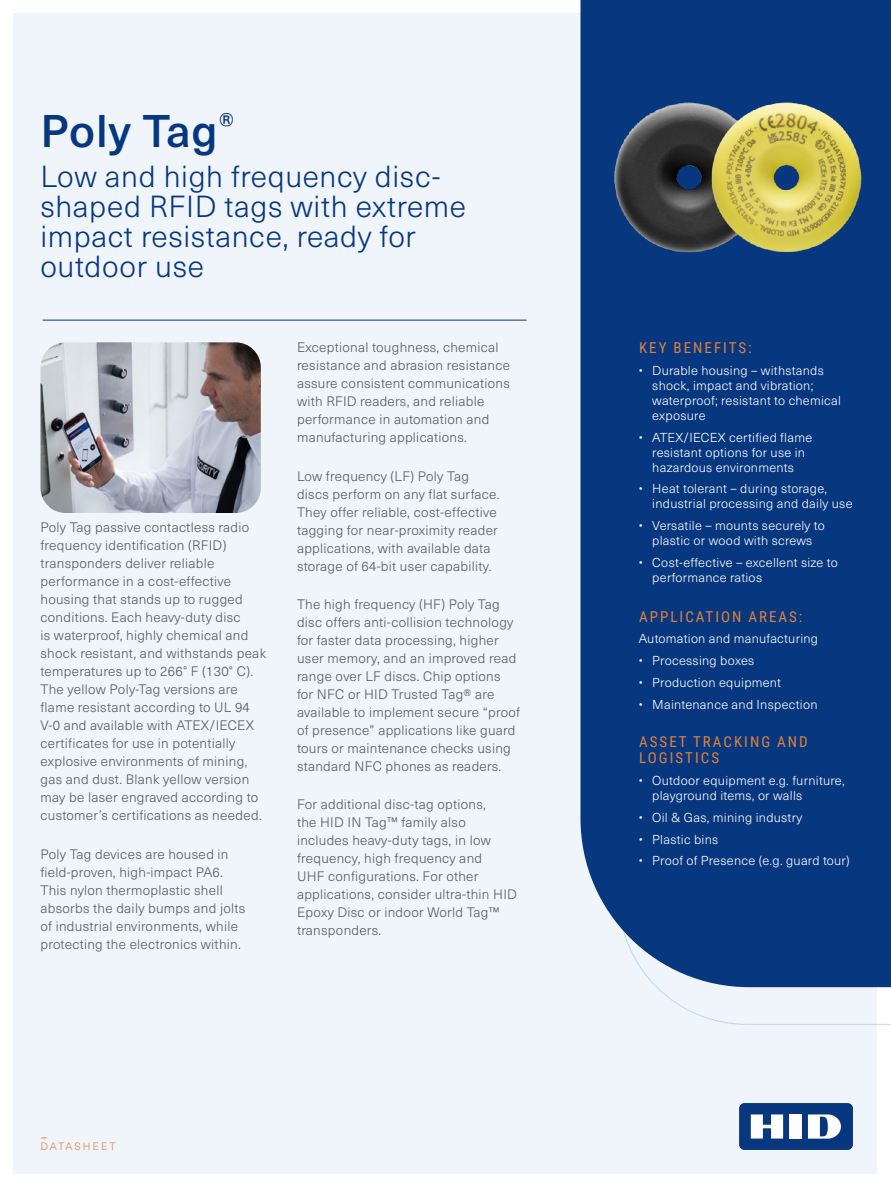
<style>
.page{position:relative;width:891px;height:1188px;background:#fff}
.page>*{position:absolute;margin:0;border:0;box-sizing:border-box;transform-origin:0 0}
.ds_1st_page_large_to{font:500 45px "Neue Haas Unica Pro";letter-spacing:.02em;color:#07377e}
.ds_1st_page_section{font:300 30px/30px "Neue Haas Unica Pro";letter-spacing:.02em;color:#07377e}
.t1{font:100 25.5px "Neue Haas Unica Pro";color:#e2813c}
.ds_blue_box_bullet_l{font:15px/16.5px "Roboto Condensed";letter-spacing:.135em;color:#e2813c}
.ds_main_body{font:300 13.5px/18px "Neue Haas Unica Pro";letter-spacing:.02em;color:#58595b}
.ds_blue_box_white_bu{font:300 12.75px/15px "Neue Haas Unica Pro";letter-spacing:.02em;color:#fff}
.t2{font:300 10.5px "Neue Haas Unica Pro";letter-spacing:.185em;color:#e2813c}
</style>
<div class="page">
<div style="left:14px;top:14px;width:864px;height:1160px;background:#eff5fb"></div>
<div style="left:580px;top:0;width:311px;height:987px;background:#07377e"></div>
<div style="left:739px;top:1103px;width:114px;height:47px;background:#07377e;border-radius:5px"></div>
<div style="left:790px;top:1114px;width:12px;height:25px;background:#fff"></div>
<svg style="left:751px;top:1114px;width:32px;height:25px"></svg>
<svg style="left:808px;top:1114px;width:33px;height:25px"></svg>
<hr style="left:43px;top:320px;width:484px;height:1px;background:#07377e">
<img style="left:40px;top:342px;width:221px;height:171px">
<img style="left:612px;top:49px;width:252px;height:252px">
<p class="ds_1st_page_large_to" style="left:40px;top:104px;width:195px">Poly Tag<sup>®</sup></p>
<p class="ds_1st_page_section" style="left:40px;top:162px;width:427px">Low and high frequency disc&shy;shaped RFID tags with extreme impact resistance, ready for outdoor use</p>
<p class="ds_main_body" style="left:40px;top:519px;width:227px">Poly Tag passive contactless radio frequency identification (RFID) transponders deliver reliable performance in a cost-effective housing that stands up to rugged conditions. Each heavy-duty disc<br>is waterproof, highly chemical and shock resistant, and withstands peak temperatures up to 266° F (130° C).<br>The yellow Poly-Tag versions are flame resistant according to UL 94<br>V-0 and available with ATEX/IECEX certificates for use in potentially explosive environments of mining, gas and dust. Blank yellow version may be laser engraved according to customer’s certifications as needed.</p>
<p class="ds_main_body" style="left:40px;top:845px;width:206px">Poly Tag devices are housed in field-proven, high-impact PA6.<br>This nylon thermoplastic shell absorbs the daily bumps and jolts of industrial environments, while protecting the electronics within.</p>
<p class="ds_main_body" style="left:297px;top:339px;width:215px">Exceptional toughness, chemical resistance and abrasion resistance assure consistent communications with RFID readers, and reliable performance in automation and manufacturing applications.</p>
<p class="ds_main_body" style="left:297px;top:467px;width:204px">Low frequency (LF) Poly Tag discs perform on any flat surface.<br>They offer reliable, cost-effective tagging for near-proximity reader applications, with available data storage of 64-bit user capability.</p>
<p class="ds_main_body" style="left:297px;top:595px;width:225px">The high frequency (HF) Poly Tag disc offers anti-collision technology for faster data processing, higher user memory, and an improved read range over LF discs. Chip options for NFC or HID Trusted Tag® are available to implement secure “proof of presence” applications like guard tours or maintenance checks using standard NFC phones as readers.</p>
<p class="ds_main_body" style="left:297px;top:795px;width:221px">For additional disc-tag options,<br>the HID IN Tag™ family also includes heavy-duty tags, in low frequency, high frequency and<br>UHF configurations. For other applications, consider ultra-thin HID<br>Epoxy Disc or indoor World Tag™ transponders.</p>
<h3 class="t1" style="left:40px;top:1123px;width:9px">-</h3>
<p class="t2" style="left:40px;top:1140px;width:77px">DATASHEET</p>
<p class="ds_blue_box_bullet_l" style="left:639px;top:339px;width:114px">KEY BENEFITS:</p>
<p class="ds_blue_box_white_bu" style="left:652px;top:363px;width:190px;text-indent:-14px">• Durable housing – withstands shock, impact and vibration; waterproof; resistant to chemical exposure</p>
<p class="ds_blue_box_white_bu" style="left:639px;top:430px;width:175px;text-align:center">• ATEX/IECEX certified flame resistant options for use in hazardous environments</p>
<p class="ds_blue_box_white_bu" style="left:652px;top:482px;width:202px;text-indent:-14px">• Heat tolerant – during storage, industrial processing and daily use</p>
<p class="ds_blue_box_white_bu" style="left:639px;top:518px;width:187px;text-align:center">• Versatile – mounts securely to plastic or wood with screws</p>
<p class="ds_blue_box_white_bu" style="left:652px;top:555px;width:187px;text-indent:-14px">• Cost-effective – excellent size to performance ratios</p>
<p class="ds_blue_box_bullet_l" style="left:639px;top:608px;width:165px">APPLICATION AREAS:</p>
<p class="ds_blue_box_white_bu" style="left:639px;top:632px;width:181px">Automation and manufacturing</p>
<p class="ds_blue_box_white_bu" style="left:639px;top:653px;width:117px">• Processing boxes</p>
<p class="ds_blue_box_white_bu" style="left:639px;top:675px;width:144px">• Production equipment</p>
<p class="ds_blue_box_white_bu" style="left:639px;top:697px;width:180px">• Maintenance and Inspection</p>
<p class="ds_blue_box_bullet_l" style="left:639px;top:733px;width:170px">ASSET TRACKING AND<br>LOGISTICS</p>
<p class="ds_blue_box_white_bu" style="left:652px;top:773px;width:194px;text-indent:-14px">• Outdoor equipment e.g. furniture, playground items, or walls</p>
<p class="ds_blue_box_white_bu" style="left:639px;top:810px;width:165px">• Oil &amp; Gas, mining industry</p>
<p class="ds_blue_box_white_bu" style="left:639px;top:832px;width:81px">• Plastic bins</p>
<p class="ds_blue_box_white_bu" style="left:639px;top:854px;width:212px">• Proof of Presence (e.g. guard tour)</p>
</div>
